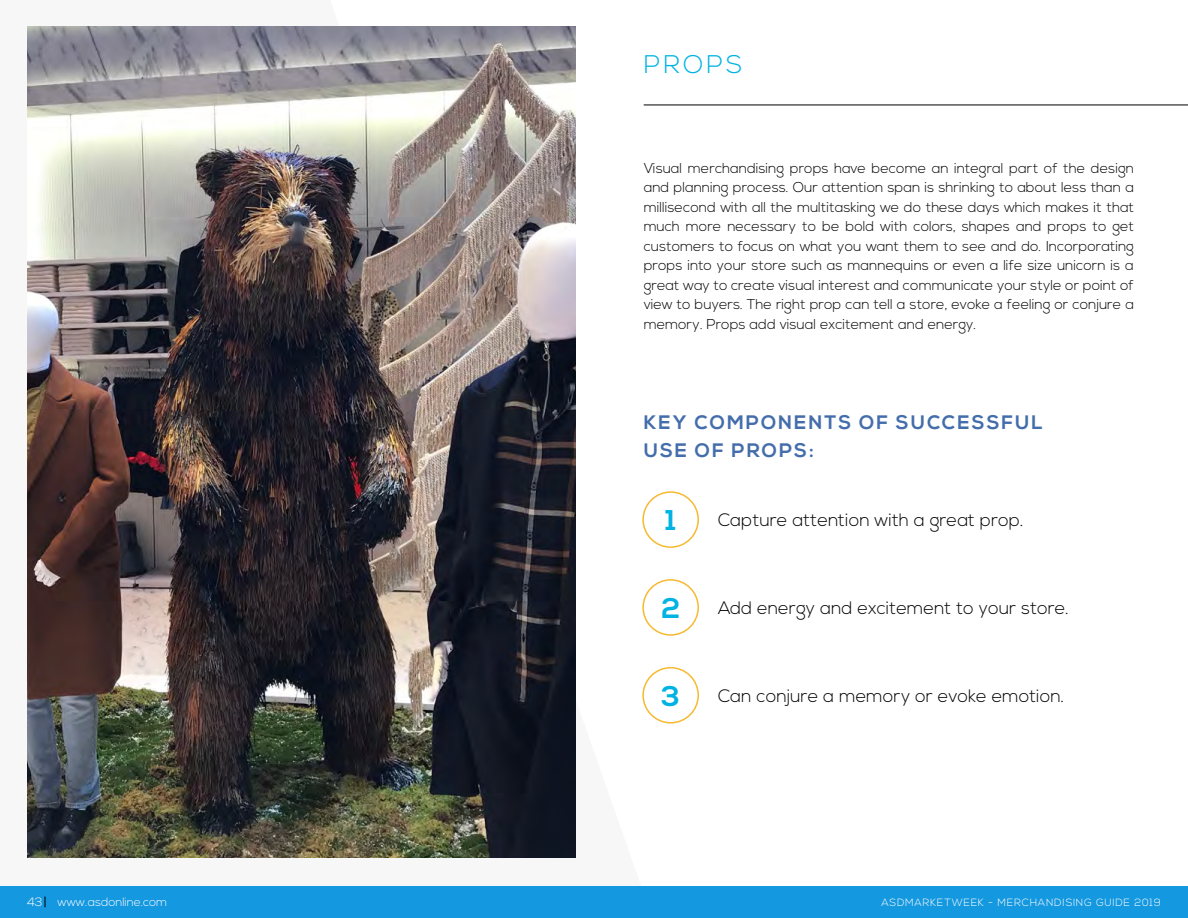
<style>
.page{position:relative;width:1188px;height:918px;background:#fff}
.page>*{position:absolute;margin:0;border:0;box-sizing:border-box;transform-origin:0 0}
.t1{font:700 28.5px "Nexa";color:#00b3e3}
.t2{font:300 25.5px "Nexa";letter-spacing:.12em;color:#00b3e3}
.t3{font:700 19.5px/28.5px "Nexa";letter-spacing:.1em;color:#446dab}
.t4{font:300 18px "Nexa";color:#000}
.t5{font:300 14.25px/19.5px "Nexa";color:#000;text-align:justify}
.t6{font:300 12px "Nexa";color:#fff}
.t7{font:300 10.5px "Nexa";letter-spacing:.07em;color:#fff}
</style>
<div class="page">
<hr style="left:644px;top:105px;width:544px;height:1px;background:#000">
<img style="left:27px;top:27px;width:549px;height:831px">
<div style="left:642px;top:491px;width:57px;height:57px;border:2px solid #f7b92f;border-radius:50%"></div>
<div style="left:642px;top:579px;width:57px;height:57px;border:2px solid #f7b92f;border-radius:50%"></div>
<div style="left:642px;top:667px;width:57px;height:57px;border:2px solid #f7b92f;border-radius:50%"></div>
<div style="left:0;top:886px;width:1188px;height:32px;background:#1498df"></div>
<h2 class="t2" style="left:644px;top:50px;width:100px">PROPS</h2>
<p class="t5" style="left:644px;top:159px;width:492px">Visual merchandising props have become an integral part of the design and planning process. Our attention span is shrinking to about less than a millisecond with all the multitasking we do these days which makes it that much more necessary to be bold with colors, shapes and props to get customers to focus on what you want them to see and do. Incorporating props into your store such as mannequins or even a life size unicorn is a great way to create visual interest and communicate your style or point of view to buyers. The right prop can tell a store, evoke a feeling or conjure a memory. Props add visual excitement and energy.</p>
<h3 class="t3" style="left:644px;top:408px;width:401px">KEY COMPONENTS OF SUCCESSFUL<br>USE OF PROPS:</h3>
<h1 class="t1" style="left:665px;top:504px;width:12px">1</h1>
<p class="t4" style="left:718px;top:510px;width:307px">Capture attention with a great prop.</p>
<h1 class="t1" style="left:661px;top:592px;width:20px">2</h1>
<p class="t4" style="left:718px;top:598px;width:353px">Add energy and excitement to your store.</p>
<h1 class="t1" style="left:661px;top:680px;width:20px">3</h1>
<p class="t4" style="left:718px;top:685px;width:348px">Can conjure a memory or evoke emotion.</p>
<p class="t6" style="left:27px;top:895px;width:17px">43</p>
<p class="t6" style="left:58px;top:895px;width:111px">www.asdonline.com</p>
<p class="t7" style="left:882px;top:897px;width:281px">ASDMARKETWEEK - MERCHANDISING GUIDE 2019</p>
</div>
